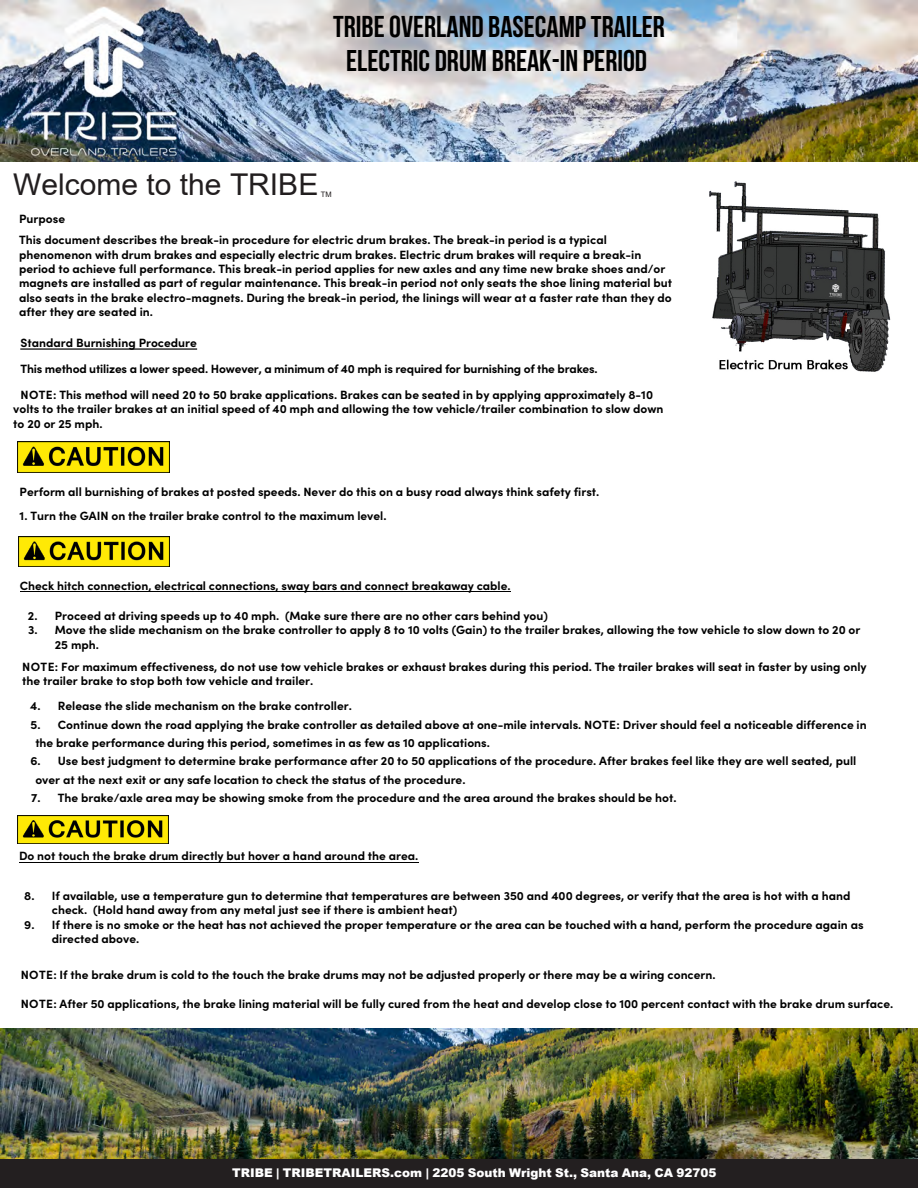
<style>
.page{position:relative;width:918px;height:1188px;background:#fff}
.page>*{position:absolute;margin:0;border:0;box-sizing:border-box;transform-origin:0 0}
.t1{font:30px/34.3px "Bebas Neue";color:#000;text-align:center}
.t2{font:30px "Arial";color:#221e1f}
.t3{font:700 12px/14.4px "Sofia Pro";color:#000}
.t4{font:900 12px "Arial";color:#fff}
.t5{font:7.5px "Arial";color:#221e1f}
</style>
<div class="page">
<img style="left:0;top:1028px;width:918px;height:132px">
<img style="left:0;top:0;width:918px;height:162px">
<div style="left:0;top:1160px;width:918px;height:28px;background:#231f20"></div>
<img style="left:709px;top:180px;width:182px;height:192px">
<hr style="left:20px;top:349px;width:177px;height:1px;background:#000">
<img style="left:18px;top:442px;width:151px;height:31px">
<hr style="left:20px;top:592px;width:491px;height:1px;background:#000">
<img style="left:18px;top:536px;width:152px;height:31px">
<hr style="left:19px;top:862px;width:399px;height:1px;background:#000">
<img style="left:17px;top:816px;width:151px;height:27px">
<p class="t1" style="left:333px;top:8px;width:333px">TRIBEOVERLAND BASECAMP TRAILER<br>ELECTRIC DRUM BREAK-IN PERIOD</p>
<h1 class="t2" style="left:13px;top:164px;width:307px">Welcome to the TRIBE</h1>
<p class="t5" style="left:321px;top:189px;width:12px">TM</p>
<p class="t3" style="left:19px;top:208px;width:589px;line-height:21px">Purpose<br>This document describes the break-in procedure for electric drum brakes. The break-in period is a typical</p>
<p class="t3" style="left:19px;top:246px;width:655px">phenomenon with drum brakes and especially electric drum brakes. Electric drum brakes will require a break-in period to achieve full performance. This break-in period applies for new axles and any time new brake shoes and/or magnets are installed as part of regular maintenance. This break-in period not only seats the shoe lining material but also seats in the brake electro-magnets. During the break-in period, the linings will wear at a faster rate than they do after they are seated in.</p>
<p class="t3" style="left:20px;top:329px;width:634px;line-height:26.1px">Standard Burnishing Procedure<br>This method utilizes a lower speed. However, a minimum of 40 mph is required for burnishing of the brakes.<br>NOTE: This method will need 20 to 50 brake applications. Brakes can be seated in by applying approximately 8-10</p>
<p class="t3" style="left:13px;top:400px;width:652px;line-height:15.5px">volts to the trailer brakes at an initial speed of 40 mph and allowing the tow vehicle/trailer combination to slow down to 20 or 25 mph.</p>
<p class="t3" style="left:20px;top:483px;width:581px">Perform all burnishing of brakes at posted speeds. Never do this on a busy road always think safety first.</p>
<p class="t3" style="left:20px;top:507px;width:368px">1. Turn the GAIN on the trailer brake control to the maximum level.</p>
<p class="t3" style="left:20px;top:577px;width:492px">Check hitch connection, electrical connections, sway bars and connect breakaway cable.</p>
<p class="t3" style="left:28px;top:607px;width:521px">2. Proceed at driving speeds up to 40 mph. (Make sure there are no other cars behind you)</p>
<p class="t3" style="left:55px;top:622px;width:807px;text-indent:-27px">3. Move the slide mechanism on the brake controller to apply 8 to 10 volts (Gain) to the trailer brakes, allowing the tow vehicle to slow down to 20 or<br>25 mph.</p>
<p class="t3" style="left:22px;top:659px;width:846px">NOTE: For maximum effectiveness, do not use tow vehicle brakes or exhaust brakes during this period. The trailer brakes will seat in faster by using only the trailer brake to stop both tow vehicle and trailer.</p>
<p class="t3" style="left:30px;top:698px;width:323px">4. Release the slide mechanism on the brake controller.</p>
<p class="t3" style="left:35px;top:714px;width:833px;line-height:18.5px;text-indent:-5px">5. Continue down the road applying the brake controller as detailed above at one-mile intervals. NOTE: Driver should feel a noticeable difference in the brake performance during this period, sometimes in as few as 10 applications.</p>
<p class="t3" style="left:35px;top:751px;width:823px;line-height:18.5px;text-indent:-5px">6. Use best judgment to determine brake performance after 20 to 50 applications of the procedure. After brakes feel like they are well seated, pull over at the next exit or any safe location to check the status of the procedure.</p>
<p class="t3" style="left:31px;top:790px;width:647px">7. The brake/axle area may be showing smoke from the procedure and the area around the brakes should be hot.</p>
<p class="t3" style="left:19px;top:848px;width:401px">Do not touch the brake drum directly but hover a hand around the area.</p>
<p class="t3" style="left:52px;top:888px;width:800px;line-height:14px;text-indent:-28px">8. If available, use a temperature gun to determine that temperatures are between 350 and 400 degrees, or verify that the area is hot with a hand check. (Hold hand away from any metal just see if there is ambient heat)</p>
<p class="t3" style="left:52px;top:917px;width:813px;line-height:14px;text-indent:-27px">9. If there is no smoke or the heat has not achieved the proper temperature or the area can be touched with a hand, perform the procedure again as directed above.</p>
<p class="t3" style="left:21px;top:967px;width:697px">NOTE: If the brake drum is cold to the touch the brake drums may not be adjusted properly or there may be a wiring concern.</p>
<p class="t3" style="left:21px;top:996px;width:874px">NOTE: After 50 applications, the brake lining material will be fully cured from the heat and develop close to 100 percent contact with the brake drum surface.</p>
<p class="t4" style="left:232px;top:1164px;width:486px">TRIBE | TRIBETRAILERS.com | 2205 South Wright St., Santa Ana, CA 92705</p>
</div>
